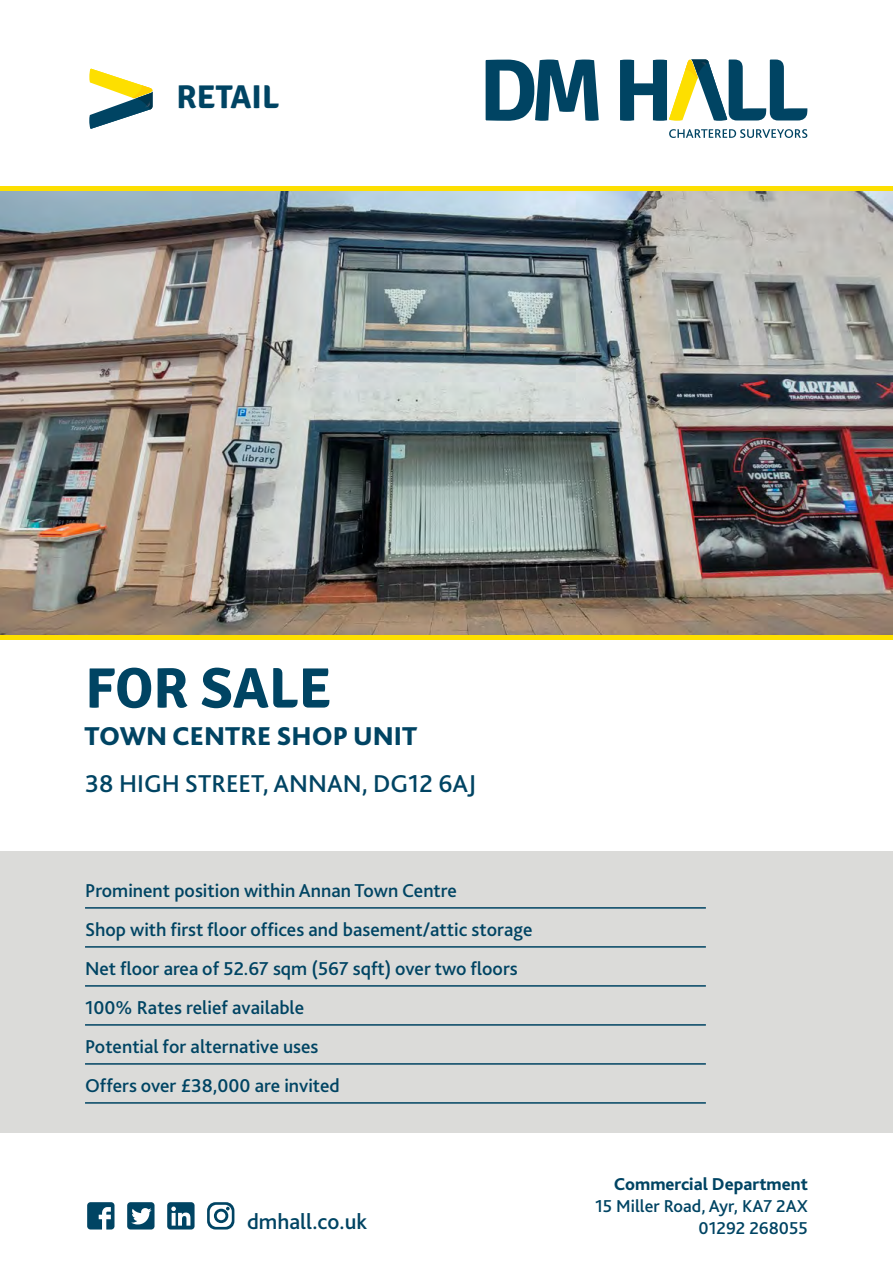
<style>
.page{position:relative;width:893px;height:1263px;background:#fff}
.page>*{position:absolute;margin:0;border:0;box-sizing:border-box;transform-origin:0 0}
.t1{font:700 57px "Signika";color:#004463}
.t2{font:700 33px "Signika";color:#004463}
.t3{font:800 27px "Bliss 2";color:#004463}
.t4{font:500 25.5px "Bliss 2";color:#004463}
.t5{font:500 22.5px "Bliss 2";color:#004463}
.t6{font:500 19.5px/39px "Bliss 2";color:#004463}
.t7{font:500 18px "Bliss 2";color:#004463}
.t8{font:800 18px "Bliss 2";color:#004463}
</style>
<div class="page">
<div style="left:0;top:851px;width:893px;height:281px;background:#dbdbd9"></div>
<div style="left:0;top:634px;width:893px;height:5px;background:#fddf00"></div>
<div style="left:0;top:187px;width:893px;height:5px;background:#fddf00"></div>
<img style="left:0;top:192px;width:893px;height:442px">
<svg style="left:486px;top:60px;width:113px;height:61px"></svg>
<svg style="left:669px;top:129px;width:138px;height:9px"></svg>
<svg style="left:620px;top:60px;width:187px;height:61px"></svg>
<svg style="left:89px;top:69px;width:64px;height:60px"></svg>
<svg style="left:87px;top:1202px;width:27px;height:27px"></svg>
<div style="left:127px;top:1202px;width:28px;height:27px;background:#004463;border-radius:3px"></div>
<svg style="left:131px;top:1208px;width:20px;height:16px"></svg>
<div style="left:167px;top:1202px;width:28px;height:27px;background:#004463;border-radius:3px"></div>
<svg style="left:171px;top:1206px;width:19px;height:19px"></svg>
<svg style="left:207px;top:1202px;width:27px;height:27px"></svg>
<hr style="left:85px;top:907px;width:621px;height:2px;background:#004463">
<hr style="left:85px;top:946px;width:621px;height:2px;background:#004463">
<hr style="left:85px;top:985px;width:621px;height:2px;background:#004463">
<hr style="left:85px;top:1024px;width:621px;height:2px;background:#004463">
<hr style="left:85px;top:1063px;width:621px;height:2px;background:#004463">
<hr style="left:85px;top:1102px;width:621px;height:2px;background:#004463">
<h2 class="t2" style="left:176px;top:77px;width:104px">RETAIL</h2>
<h1 class="t1" style="left:85px;top:654px;width:248px">FOR SALE</h1>
<h3 class="t3" style="left:84px;top:719px;width:334px">TOWN CENTRE SHOP UNIT</h3>
<h3 class="t4" style="left:85px;top:768px;width:392px">38 HIGH STREET, ANNAN, DG12 6AJ</h3>
<p class="t6" style="left:85px;top:870px;width:449px">Prominent position within Annan Town Centre<br>Shop with first floor offices and basement/attic storage Net floor area of 52.67 sqm (567 sqft) over two floors 100% Rates relief available<br>Potential for alternative uses<br>Offers over £38,000 are invited</p>
<p class="t8" style="left:614px;top:1173px;width:195px">Commercial Department</p>
<p class="t7" style="left:595px;top:1195px;width:214px">15 Miller Road, Ayr, KA7 2AX</p>
<p class="t5" style="left:247px;top:1207px;width:122px">dmhall.co.uk</p>
<p class="t7" style="left:699px;top:1216px;width:111px">01292 268055</p>
</div>
